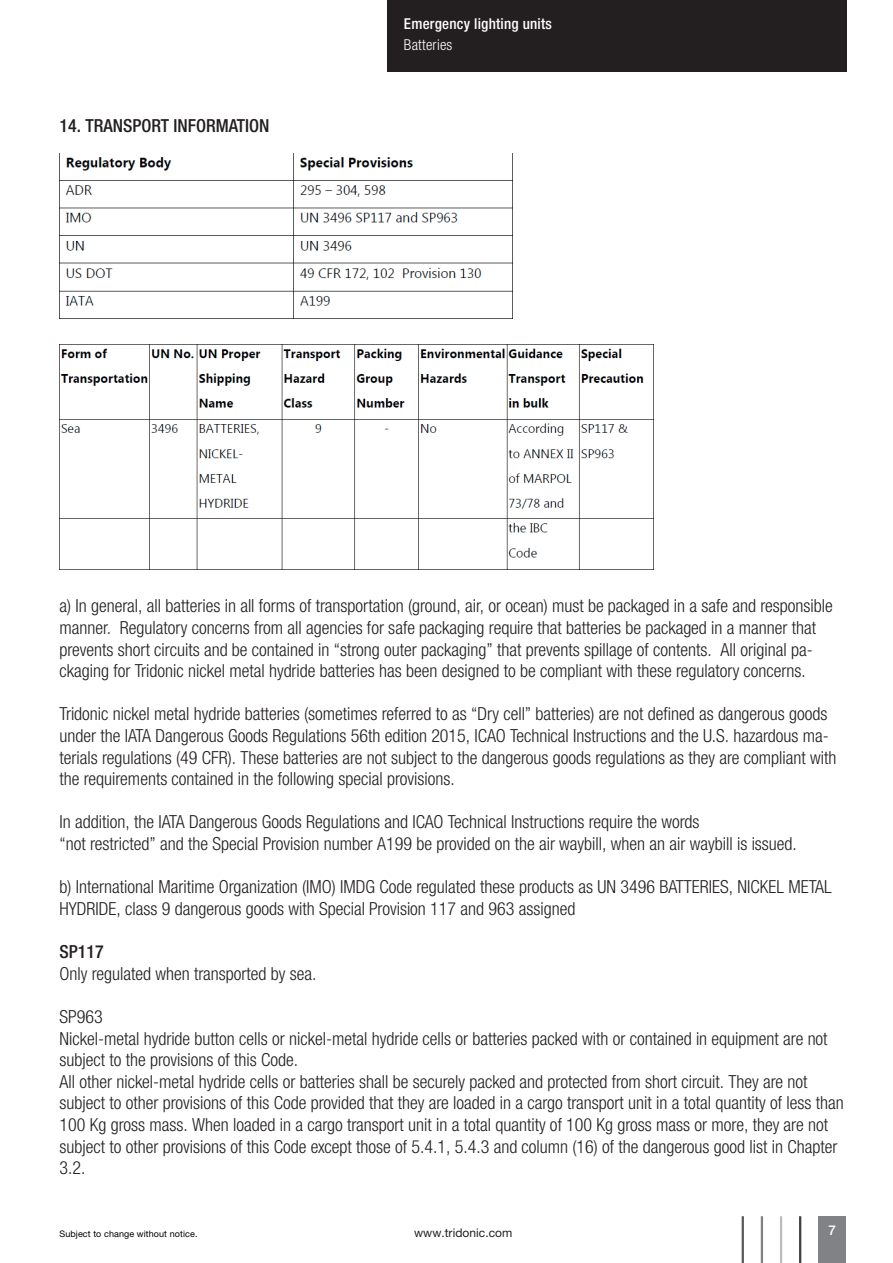
<style>
.page{position:relative;width:893px;height:1263px;background:#fff}
.page>*{position:absolute;margin:0;border:0;box-sizing:border-box;transform-origin:0 0}
.t1{font:300 condensed 18px/21.6px "Helvetica Neue LTW1 G";color:#231f20}
.t2{font:500 condensed 18px "Helvetica Neue LTW1 G";color:#231f20}
.t3{font:500 condensed 15px "Helvetica Neue LTW1 G";letter-spacing:.015em;color:#fff}
.t4{font:300 condensed 15px "Helvetica Neue LTW1 G";letter-spacing:.015em;color:#fff}
.t5{font:500 13.5px "Helvetica Neue LTW1 G";color:#fff}
.t6{font:12px "Helvetica Neue LTW1 G";letter-spacing:.005em;color:#231f20}
.t7{font:9px "Helvetica Neue LTW1 G";letter-spacing:.01em;color:#000}
.s1{font-weight:500}
</style>
<div class="page">
<div style="left:387px;top:0;width:459px;height:72px;background:#231f20"></div>
<div style="left:819px;top:1216px;width:27px;height:47px;background:#808285"></div>
<hr style="left:799px;top:1216px;width:2px;height:47px;background:#3e3e3f">
<hr style="left:780px;top:1216px;width:2px;height:47px;background:#bcbdc0">
<hr style="left:761px;top:1216px;width:2px;height:47px;background:#808285">
<hr style="left:742px;top:1216px;width:2px;height:47px;background:#57585a">
<img style="left:60px;top:153px;width:453px;height:165px">
<img style="left:60px;top:344px;width:593px;height:226px">
<p class="t2" style="left:60px;top:115px;width:211px">14. TRANSPORT INFORMATION</p>
<p class="t3" style="left:404px;top:14px;width:150px">Emergency lighting units</p>
<p class="t4" style="left:404px;top:36px;width:50px">Batteries</p>
<p class="t1" style="left:60px;top:595px;width:775px">a) In general, all batteries in all forms of transportation (ground, air, or ocean) must be packaged in a safe and responsible manner. Regulatory concerns from all agencies for safe packaging require that batteries be packaged in a manner that prevents short circuits and be contained in “strong outer packaging” that prevents spillage of contents. All original pa&shy;ckaging for Tridonic nickel metal hydride batteries has been designed to be compliant with these regulatory concerns.</p>
<p class="t1" style="left:60px;top:703px;width:778px">Tridonic nickel metal hydride batteries (sometimes referred to as “Dry cell” batteries) are not defined as dangerous goods under the IATA Dangerous Goods Regulations 56th edition 2015, ICAO Technical Instructions and the U.S. hazardous ma&shy;terials regulations (49 CFR). These batteries are not subject to the dangerous goods regulations as they are compliant with the requirements contained in the following special provisions.</p>
<p class="t1" style="left:60px;top:811px;width:739px">In addition, the IATA Dangerous Goods Regulations and ICAO Technical Instructions require the words<br>“not restricted” and the Special Provision number A199 be provided on the air waybill, when an air waybill is issued.</p>
<p class="t1" style="left:60px;top:876px;width:774px">b) International Maritime Organization (IMO) IMDG Code regulated these products as UN 3496 BATTERIES, NICKEL METAL<br>HYDRIDE, class 9 dangerous goods with Special Provision 117 and 963 assigned</p>
<p class="t1" style="left:60px;top:941px;width:259px"><span class="s1">SP117<br></span>Only regulated when transported by sea.</p>
<p class="t1" style="left:60px;top:1006px;width:45px">SP963</p>
<p class="t1" style="left:60px;top:1027px;width:786px">Nickel-metal hydride button cells or nickel-metal hydride cells or batteries packed with or contained in equipment are not subject to the provisions of this Code.<br>All other nickel-metal hydride cells or batteries shall be securely packed and protected from short circuit. They are not subject to other provisions of this Code provided that they are loaded in a cargo transport unit in a total quantity of less than 100 Kg gross mass. When loaded in a cargo transport unit in a total quantity of 100 Kg gross mass or more, they are not subject to other provisions of this Code except those of 5.4.1, 5.4.3 and column (16) of the dangerous good list in Chapter 3.2.</p>
<p class="t7" style="left:60px;top:1229px;width:139px">Subject to change without notice.</p>
<p class="t6" style="left:414px;top:1226px;width:100px">www.tridonic.com</p>
<p class="t5" style="left:829px;top:1222px;width:9px">7</p>
</div>
